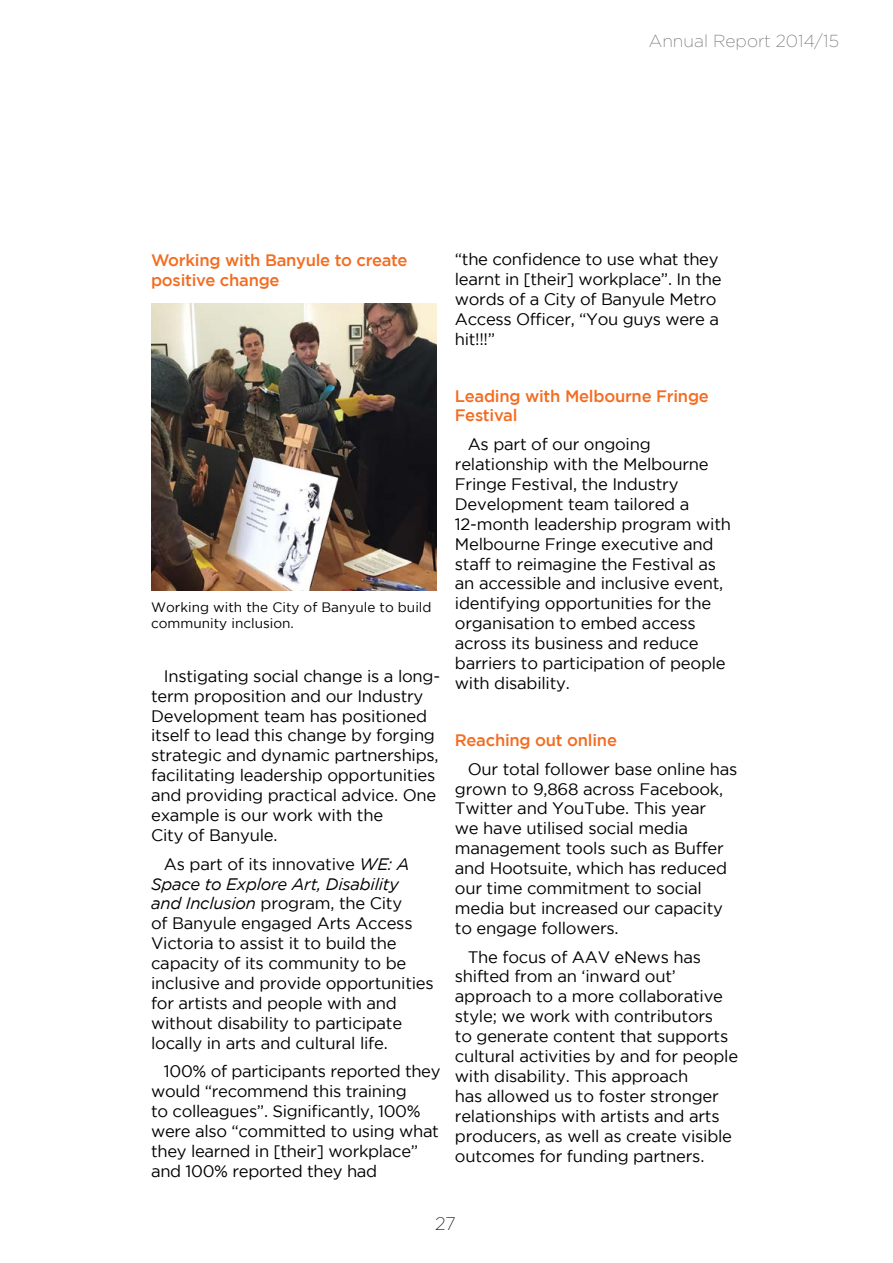
<style>
.page{position:relative;width:893px;height:1263px;background:#fff}
.page>*{position:absolute;margin:0;border:0;box-sizing:border-box;transform-origin:0 0}
.t1{font:200 18.15px "Gotham";color:#000}
.t2{font:200 17.4px "Gotham";color:#6d6e71}
.t3{font:16.65px/20px "Gotham";letter-spacing:-.015em;color:#000}
.t4{font:500 16.65px/20px "Gotham";letter-spacing:-.015em;color:#f36c21}
.t5{font:13.65px/16.4px "Gotham";color:#000}
.s1{font-style:italic}
</style>
<div class="page">
<img style="left:151px;top:303px;width:286px;height:288px">
<p class="t2" style="left:649px;top:31px;width:192px">Annual Report 2014/15</p>
<p class="t4" style="left:151px;top:250px;width:258px">Working with Banyule to create positive change</p>
<p class="t3" style="left:455px;top:249px;width:268px">“the confidence to use what they learnt in [their] workplace”. In the words of a City of Banyule Metro<br>Access Officer, “You guys were a hit!!!”</p>
<p class="t5" style="left:151px;top:599px;width:282px">Working with the City of Banyule to build community inclusion.</p>
<p class="t3" style="left:151px;top:665px;width:291px;text-indent:13px">Instigating social change is a long&shy;term proposition and our Industry Development team has positioned itself to lead this change by forging strategic and dynamic partnerships, facilitating leadership opportunities and providing practical advice. One example is our work with the<br>City of Banyule.</p>
<p class="t3" style="left:151px;top:853px;width:284px;text-indent:13px">As part of its innovative <span class="s1">WE: A<br>Space to Explore Art, Disability<br>and Inclusion</span> program, the City<br>of Banyule engaged Arts Access<br>Victoria to assist it to build the capacity of its community to be inclusive and provide opportunities for artists and people with and without disability to participate locally in arts and cultural life.</p>
<p class="t3" style="left:151px;top:1061px;width:291px;text-indent:13px">100% of participants reported they would “recommend this training<br>to colleagues”. Significantly, 100% were also “committed to using what they learned in [their] workplace” and 100% reported they had</p>
<p class="t4" style="left:455px;top:385px;width:256px">Leading with Melbourne Fringe<br>Festival</p>
<p class="t3" style="left:455px;top:434px;width:278px;text-indent:13px">As part of our ongoing relationship with the Melbourne<br>Fringe Festival, the Industry<br>Development team tailored a<br>12-month leadership program with<br>Melbourne Fringe executive and staff to reimagine the Festival as an accessible and inclusive event, identifying opportunities for the organisation to embed access across its business and reduce barriers to participation of people with disability.</p>
<p class="t4" style="left:455px;top:730px;width:164px">Reaching out online</p>
<p class="t3" style="left:455px;top:758px;width:284px;text-indent:13px">Our total follower base online has grown to 9,868 across Facebook,<br>Twitter and YouTube. This year<br>we have utilised social media management tools such as Buffer and Hootsuite, which has reduced our time commitment to social media but increased our capacity to engage followers.</p>
<p class="t3" style="left:455px;top:946px;width:285px;text-indent:13px">The focus of AAV eNews has shifted from an ‘inward out’ approach to a more collaborative style; we work with contributors<br>to generate content that supports cultural activities by and for people with disability. This approach<br>has allowed us to foster stronger relationships with artists and arts producers, as well as create visible outcomes for funding partners.</p>
<p class="t1" style="left:435px;top:1213px;width:22px">27</p>
</div>
